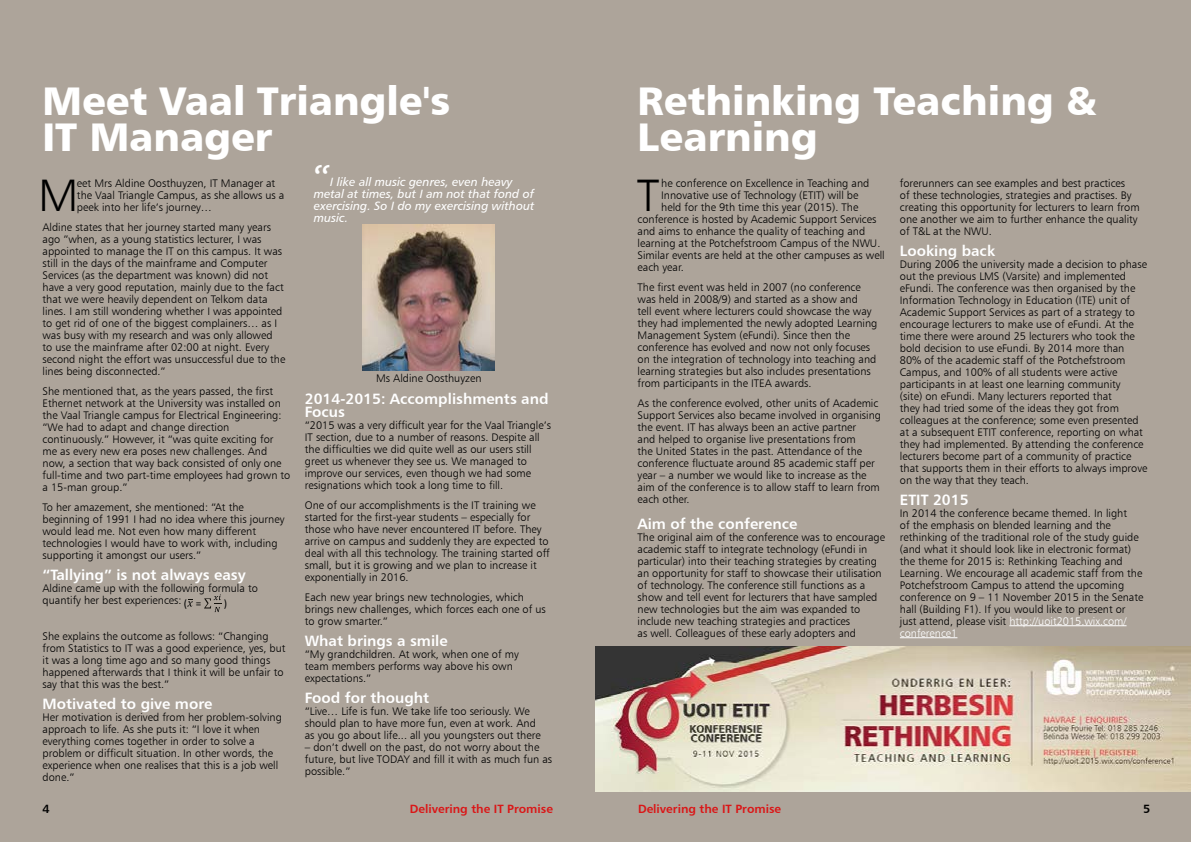
<style>
.page{position:relative;width:1191px;height:842px;background:#fff}
.page>*{position:absolute;margin:0;border:0;box-sizing:border-box;transform-origin:0 0}
.t1{font:45.6px "Humanist 777 BT Light B";color:#000}
.t2{font:40px/36px "Humanist 777 BT Black B";color:#fff}
.t3{font:30px "Consolas";color:#fff}
.t4{font:15px/13px "Humanist 777 BT Bold B";color:#fff}
.t5{font:12px/12px "Humanist 777 BT Italic B";color:#fff}
.t6{font:12px "Humanist 777 BT Bold B";color:#da1617}
.t7{font:12px "Humanist 777 BT Bold B";color:#000}
.t8{font:11px/12px "Humanist 777 BT Light B";color:#000}
.t9{font:11px "Calibri";color:#000}
.s1{color:#fff}
</style>
<div class="page">
<div style="left:0;top:0;width:595px;height:842px;background:#ada49a"></div>
<div style="left:595px;top:0;width:596px;height:842px;background:#ada49a"></div>
<hr style="left:1009px;top:625px;width:117px;height:1px;background:#fff">
<hr style="left:900px;top:637px;width:57px;height:1px;background:#fff">
<img style="left:362px;top:225px;width:132px;height:146px">
<svg style="left:187px;top:599px;width:6px;height:8px"></svg>
<svg style="left:204px;top:594px;width:17px;height:18px"></svg>
<img style="left:595px;top:646px;width:595px;height:145px">
<h2 class="t2" style="left:43px;top:82px;width:409px">Meet Vaal Triangle's<br>IT Manager</h2>
<h1 class="t1" style="left:38px;top:167px;width:42px">M</h1>
<p class="t8" style="left:77px;top:177px;width:209px">eet Mrs Aldine Oosthuyzen, IT Manager at the Vaal Triangle Campus, as she allows us a peek into her life’s journey…</p>
<p class="t8" style="left:43px;top:221px;width:244px">Aldine states that her journey started many years ago ”when, as a young statistics lecturer, I was appointed to manage the IT on this campus. It was still in the days of the mainframe and Computer Services (as the department was known) did not have a very good reputation, mainly due to the fact that we were heavily dependent on Telkom data lines. I am still wondering whether I was appointed to get rid of one of the biggest complainers… as I was busy with my research and was only allowed<br>to use the mainframe after 02:00 at night. Every second night the effort was unsuccessful due to the lines being disconnected.”</p>
<p class="t8" style="left:43px;top:385px;width:249px">She mentioned that, as the years passed, the first Ethernet network at the University was installed on the Vaal Triangle campus for Electrical Engineering: “We had to adapt and change direction continuously.” However, it “was quite exciting for me as every new era poses new challenges. And now, a section that way back consisted of only one full-time and two part-time employees had grown to a 15-man group.”</p>
<p class="t8" style="left:43px;top:501px;width:243px">To her amazement, she mentioned: “At the beginning of 1991 I had no idea where this journey would lead me. Not even how many different technologies I would have to work with, including supporting it amongst our users.”</p>
<h3 class="t4" style="left:43px;top:567px;width:205px">“Tallying” is not always easy</h3>
<p class="t8" style="left:43px;top:582px;width:217px">Aldine came up with the following formula to quantify her best experiences:</p>
<p class="t8" style="left:43px;top:630px;width:245px">She explains the outcome as follows: “Changing from Statistics to IT was a good experience, yes, but it was a long time ago and so many good things happened afterwards that I think it will be unfair to say that this was the best.”</p>
<h3 class="t4" style="left:43px;top:696px;width:171px">Motivated to give more</h3>
<p class="t8" style="left:43px;top:711px;width:241px">Her motivation is derived from her problem-solving approach to life. As she puts it: “I love it when everything comes together in order to solve a problem or difficult situation. In other words, the experience when one realises that this is a job well done.”</p>
<h3 class="t3" style="left:314px;top:156px;width:18px">“</h3>
<p class="t5" style="left:314px;top:176px;width:222px;text-indent:16px">I like all music genres, even heavy metal at times, but I am not that fond of exercising. So I do my exercising without music.</p>
<p class="t8" style="left:376px;top:372px;width:107px">Ms Aldine Oosthuyzen</p>
<h3 class="t4" style="left:305px;top:392px;width:245px">2014-2015: Accomplishments and<br>Focus</h3>
<p class="t8" style="left:305px;top:419px;width:248px">“2015 was a very difficult year for the Vaal Triangle’s IT section, due to a number of reasons. Despite all the difficulties we did quite well as our users still greet us whenever they see us. We managed to improve our services, even though we had some resignations which took a long time to fill.</p>
<p class="t8" style="left:305px;top:499px;width:246px">One of our accomplishments is the IT training we started for the first-year students – especially for those who have never encountered IT before. They arrive on campus and suddenly they are expected to deal with all this technology. The training started off small, but it is growing and we plan to increase it exponentially in 2016.</p>
<p class="t8" style="left:305px;top:591px;width:242px">Each new year brings new technologies, which brings new challenges, which forces each one of us to grow smarter.”</p>
<h3 class="t4" style="left:305px;top:634px;width:144px">What brings a smile</h3>
<p class="t8" style="left:305px;top:648px;width:215px">“My grandchildren. At work, when one of my team members performs way above his own expectations.”</p>
<h3 class="t4" style="left:305px;top:691px;width:126px">Food for thought</h3>
<p class="t8" style="left:305px;top:705px;width:237px">“Live… Life is fun. We take life too seriously. We should plan to have more fun, even at work. And as you go about life... all you youngsters out there</p>
<p class="t8" style="left:305px;top:741px;width:249px">– don’t dwell on the past, do not worry about the future, but live TODAY and fill it with as much fun as possible.”</p>
<p class="t9" style="left:184px;top:596px;width:19px">( =</p>
<p class="t9" style="left:224px;top:596px;width:5px">)</p>
<h2 class="t2" style="left:637px;top:82px;width:461px">Rethinking Teaching &amp;<br>Learning</h2>
<p class="t8" style="left:900px;top:177px;width:241px">forerunners can see examples and best practices<br>of these technologies, strategies and practises. By creating this opportunity for lecturers to learn from one another we aim to further enhance the quality of T&amp;L at the NWU.</p>
<h3 class="t4" style="left:900px;top:243px;width:97px">Looking back</h3>
<p class="t8" style="left:900px;top:258px;width:249px">During 2006 the university made a decision to phase out the previous LMS (Varsite) and implemented eFundi. The conference was then organised by the Information Technology in Education (ITE) unit of Academic Support Services as part of a strategy to encourage lecturers to make use of eFundi. At the time there were around 25 lecturers who took the bold decision to use eFundi. By 2014 more than 80% of the academic staff of the Potchefstroom Campus, and 100% of all students were active participants in at least one learning community<br>(site) on eFundi. Many lecturers reported that<br>they had tried some of the ideas they got from colleagues at the conference; some even presented at a subsequent ETIT conference, reporting on what they had implemented. By attending the conference lecturers become part of a community of practice that supports them in their efforts to always improve on the way that they teach.</p>
<h3 class="t4" style="left:900px;top:492px;width:70px">ETIT 2015</h3>
<p class="t8" style="left:900px;top:507px;width:245px">In 2014 the conference became themed. In light<br>of the emphasis on blended learning and the rethinking of the traditional role of the study guide (and what it should look like in electronic format) the theme for 2015 is: Rethinking Teaching and Learning. We encourage all academic staff from the Potchefstroom Campus to attend the upcoming conference on 9 – 11 November 2015 in the Senate hall (Building F1). If you would like to present or just attend, please visit <span class="s1">http://uoit2015.wix.com/ conference1</span></p>
<h1 class="t1" style="left:637px;top:167px;width:24px">T</h1>
<p class="t8" style="left:661px;top:177px;width:210px">he conference on Excellence in Teaching and</p>
<p class="t8" style="left:661px;top:189px;width:199px">Innovative use of Technology (ETIT) will be</p>
<p class="t8" style="left:661px;top:201px;width:199px">held for the 9th time this year (2015). The</p>
<p class="t8" style="left:637px;top:213px;width:240px">conference is hosted by Academic Support Services</p>
<p class="t8" style="left:637px;top:225px;width:229px">and aims to enhance the quality of teaching and</p>
<p class="t8" style="left:637px;top:237px;width:244px">learning at the Potchefstroom Campus of the NWU.</p>
<p class="t8" style="left:637px;top:249px;width:249px">Similar events are held at the other campuses as well</p>
<p class="t8" style="left:637px;top:261px;width:48px">each year.</p>
<p class="t8" style="left:637px;top:281px;width:241px">The first event was held in 2007 (no conference was held in 2008/9) and started as a show and<br>tell event where lecturers could showcase the way they had implemented the newly adopted Learning Management System (eFundi). Since then the conference has evolved and now not only focuses on the integration of technology into teaching and learning strategies but also includes presentations from participants in the ITEA awards.</p>
<p class="t8" style="left:637px;top:397px;width:245px">As the conference evolved, other units of Academic Support Services also became involved in organising the event. IT has always been an active partner<br>and helped to organise live presentations from<br>the United States in the past. Attendance of the conference fluctuate around 85 academic staff per year – a number we would like to increase as the aim of the conference is to allow staff to learn from each other.</p>
<h3 class="t4" style="left:637px;top:517px;width:161px">Aim of the conference</h3>
<p class="t8" style="left:637px;top:531px;width:249px">The original aim of the conference was to encourage academic staff to integrate technology (eFundi in particular) into their teaching strategies by creating an opportunity for staff to showcase their utilisation of technology. The conference still functions as a show and tell event for lecturers that have sampled new technologies but the aim was expanded to include new teaching strategies and practices<br>as well. Colleagues of these early adopters and</p>
<p class="t7" style="left:43px;top:801px;width:9px">4</p>
<p class="t6" style="left:410px;top:801px;width:145px">Delivering the IT Promise</p>
<p class="t6" style="left:638px;top:801px;width:145px">Delivering the IT Promise</p>
<p class="t7" style="left:1143px;top:801px;width:9px">5</p>
</div>
